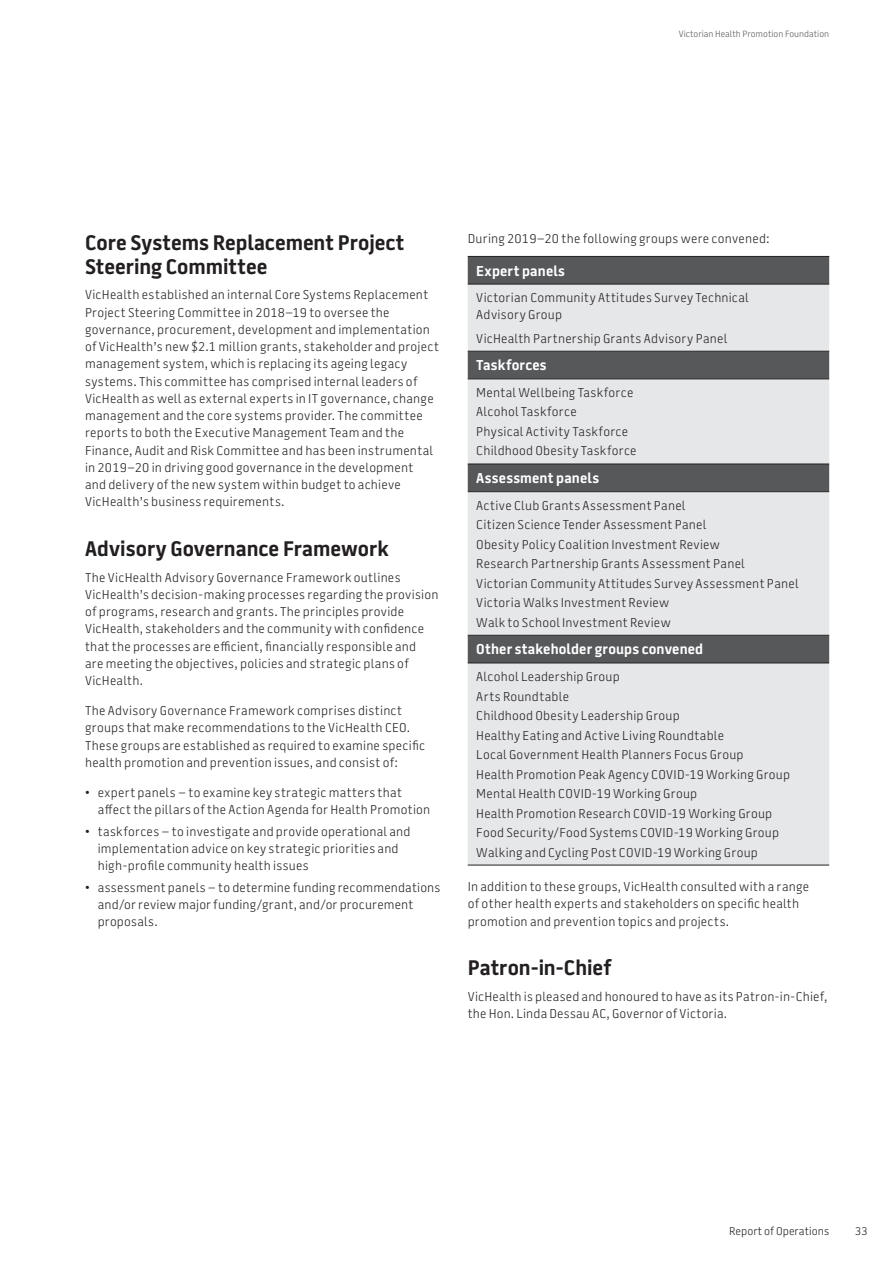
<style>
.page{position:relative;width:893px;height:1263px;background:#fff}
.page>*{position:absolute;margin:0;border:0;box-sizing:border-box;transform-origin:0 0}
.VCH15_Heading_02{font:700 21px/24px "Battersea";color:#231f20}
.VCH15_Table_HEAD_B_R{font:700 14.25px "Battersea";letter-spacing:.015em;color:#fff}
.VCH15_Body{font:300 12.75px/17.2px "Battersea";letter-spacing:.02em;color:#231f20}
.VCH15_Table_text{font:300 12.75px/17.2px "Battersea";letter-spacing:.02em;color:#231f20}
.t1{font:300 11.25px "Battersea";color:#231f20}
.t2{font:300 9px "Battersea";color:#57585a}
</style>
<div class="page">
<div style="left:468px;top:257px;width:361px;height:27px;background:#57585a"></div>
<svg style="left:468px;top:285px;width:361px;height:580px;background:#d1d2d4"></svg>
<hr style="left:468px;top:256px;width:361px;height:1px;background:#231f20">
<hr style="left:468px;top:491px;width:361px;height:1px;background:#231f20">
<hr style="left:468px;top:663px;width:361px;height:1px;background:#231f20">
<hr style="left:468px;top:379px;width:361px;height:1px;background:#231f20">
<hr style="left:468px;top:464px;width:361px;height:1px;background:#231f20">
<hr style="left:468px;top:635px;width:361px;height:1px;background:#231f20">
<hr style="left:468px;top:865px;width:361px;height:1px;background:#231f20">
<hr style="left:468px;top:284px;width:361px;height:1px;background:#231f20">
<hr style="left:468px;top:351px;width:361px;height:1px;background:#231f20">
<p class="t2" style="left:679px;top:28px;width:152px">Victorian Health Promotion Foundation</p>
<p class="VCH15_Heading_02" style="left:85px;top:231px;width:321px">Core Systems Replacement Project<br>Steering Committee</p>
<p class="VCH15_Body" style="left:85px;top:287px;width:355px">VicHealth established an internal Core Systems Replacement Project Steering Committee in 2018–19 to oversee the governance, procurement, development and implementation of VicHealth’s new $2.1 million grants, stakeholder and project management system, which is replacing its ageing legacy systems. This committee has comprised internal leaders of VicHealth as well as external experts in IT governance, change management and the core systems provider. The committee reports to both the Executive Management Team and the Finance, Audit and Risk Committee and has been instrumental in 2019–20 in driving good governance in the development<br>and delivery of the new system within budget to achieve VicHealth’s business requirements.</p>
<p class="VCH15_Heading_02" style="left:85px;top:537px;width:305px">Advisory Governance Framework</p>
<p class="VCH15_Body" style="left:85px;top:569px;width:355px">The VicHealth Advisory Governance Framework outlines VicHealth’s decision-making processes regarding the provision of programs, research and grants. The principles provide VicHealth, stakeholders and the community with confidence that the processes are efficient, financially responsible and<br>are meeting the objectives, policies and strategic plans of VicHealth.</p>
<p class="VCH15_Body" style="left:85px;top:702px;width:342px">The Advisory Governance Framework comprises distinct groups that make recommendations to the VicHealth CEO.<br>These groups are established as required to examine specific health promotion and prevention issues, and consist of:</p>
<p class="VCH15_Body" style="left:98px;top:784px;width:334px;text-indent:-13px">• expert panels – to examine key strategic matters that affect the pillars of the Action Agenda for Health Promotion</p>
<p class="VCH15_Body" style="left:98px;top:823px;width:314px;text-indent:-13px">• taskforces – to investigate and provide operational and implementation advice on key strategic priorities and high-profile community health issues</p>
<p class="VCH15_Body" style="left:98px;top:879px;width:344px;text-indent:-13px">• assessment panels – to determine funding recommendations and/or review major funding/grant, and/or procurement proposals.</p>
<p class="VCH15_Body" style="left:468px;top:231px;width:304px">During 2019–20 the following groups were convened:</p>
<p class="VCH15_Table_HEAD_B_R" style="left:476px;top:261px;width:90px">Expert panels</p>
<p class="VCH15_Table_text" style="left:476px;top:289px;width:274px">Victorian Community Attitudes Survey Technical<br>Advisory Group</p>
<p class="VCH15_Table_text" style="left:476px;top:330px;width:253px">VicHealth Partnership Grants Advisory Panel</p>
<p class="VCH15_Table_HEAD_B_R" style="left:476px;top:356px;width:72px">Taskforces</p>
<p class="VCH15_Table_text" style="left:476px;top:384px;width:159px">Mental Wellbeing Taskforce</p>
<p class="VCH15_Table_text" style="left:476px;top:404px;width:102px">Alcohol Taskforce</p>
<p class="VCH15_Table_text" style="left:476px;top:423px;width:153px">Physical Activity Taskforce</p>
<p class="VCH15_Table_text" style="left:476px;top:443px;width:162px">Childhood Obesity Taskforce</p>
<p class="VCH15_Table_HEAD_B_R" style="left:476px;top:468px;width:124px">Assessment panels</p>
<p class="VCH15_Table_text" style="left:476px;top:497px;width:211px">Active Club Grants Assessment Panel</p>
<p class="VCH15_Table_text" style="left:476px;top:516px;width:232px">Citizen Science Tender Assessment Panel</p>
<p class="VCH15_Table_text" style="left:476px;top:536px;width:245px">Obesity Policy Coalition Investment Review</p>
<p class="VCH15_Table_text" style="left:476px;top:555px;width:270px">Research Partnership Grants Assessment Panel</p>
<p class="VCH15_Table_text" style="left:476px;top:575px;width:324px">Victorian Community Attitudes Survey Assessment Panel</p>
<p class="VCH15_Table_text" style="left:476px;top:594px;width:195px">Victoria Walks Investment Review</p>
<p class="VCH15_Table_text" style="left:476px;top:614px;width:196px">Walk to School Investment Review</p>
<p class="VCH15_Table_HEAD_B_R" style="left:476px;top:640px;width:228px">Other stakeholder groups convened</p>
<p class="VCH15_Table_text" style="left:476px;top:668px;width:145px">Alcohol Leadership Group</p>
<p class="VCH15_Table_text" style="left:476px;top:688px;width:94px">Arts Roundtable</p>
<p class="VCH15_Table_text" style="left:476px;top:707px;width:205px">Childhood Obesity Leadership Group</p>
<p class="VCH15_Table_text" style="left:476px;top:727px;width:249px">Healthy Eating and Active Living Roundtable</p>
<p class="VCH15_Table_text" style="left:476px;top:746px;width:269px">Local Government Health Planners Focus Group</p>
<p class="VCH15_Table_text" style="left:476px;top:766px;width:315px">Health Promotion Peak Agency COVID-19 Working Group</p>
<p class="VCH15_Table_text" style="left:476px;top:785px;width:222px">Mental Health COVID-19 Working Group</p>
<p class="VCH15_Table_text" style="left:476px;top:805px;width:297px">Health Promotion Research COVID-19 Working Group</p>
<p class="VCH15_Table_text" style="left:476px;top:824px;width:304px">Food Security/Food Systems COVID-19 Working Group</p>
<p class="VCH15_Table_text" style="left:476px;top:844px;width:283px">Walking and Cycling Post COVID-19 Working Group</p>
<p class="VCH15_Body" style="left:468px;top:878px;width:343px">In addition to these groups, VicHealth consulted with a range of other health experts and stakeholders on specific health promotion and prevention topics and projects.</p>
<p class="VCH15_Heading_02" style="left:468px;top:956px;width:145px">Patron-in-Chief</p>
<p class="VCH15_Body" style="left:468px;top:988px;width:361px">VicHealth is pleased and honoured to have as its Patron-in-Chief, the Hon. Linda Dessau AC, Governor of Victoria.</p>
<p class="t1" style="left:729px;top:1224px;width:101px">Report of Operations</p>
<p class="t1" style="left:855px;top:1224px;width:14px">33</p>
</div>
